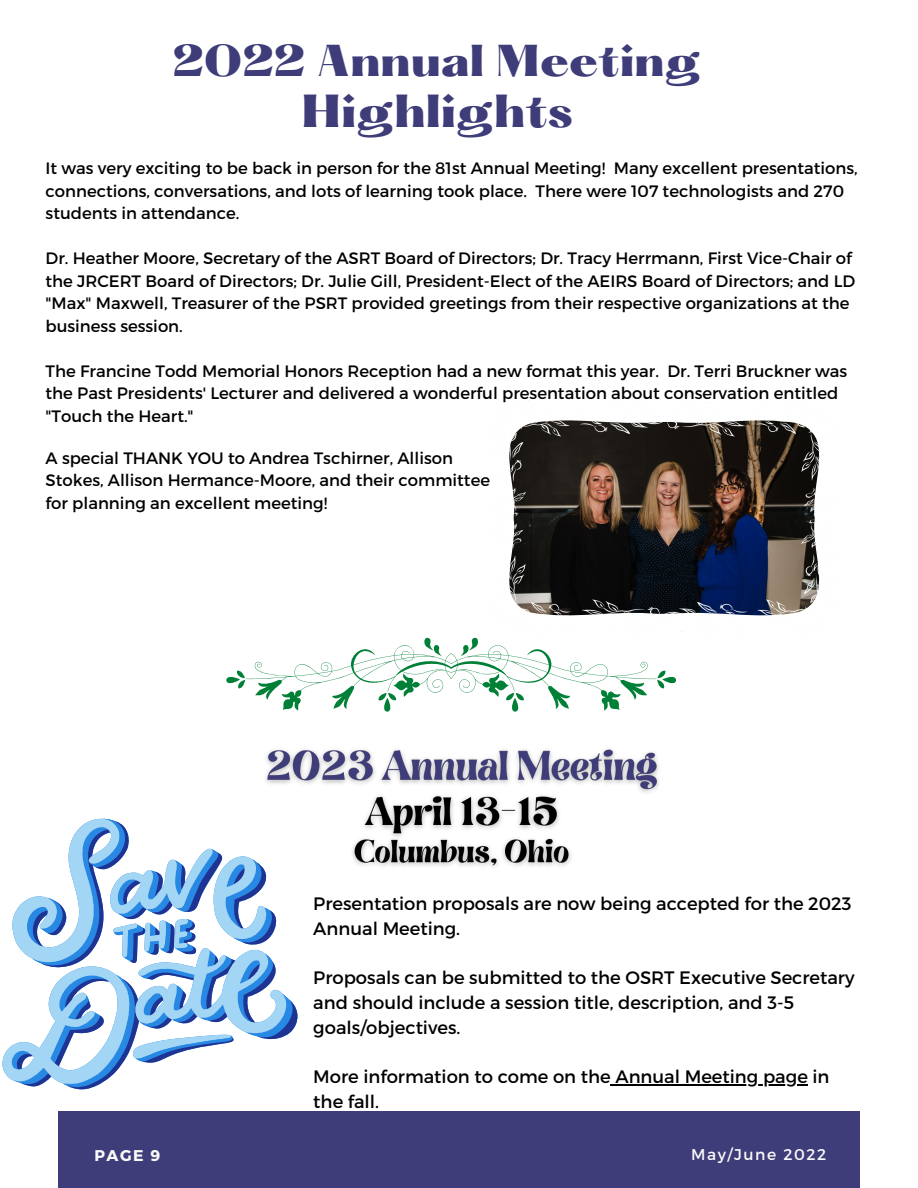
<style>
.page{position:relative;width:918px;height:1188px;background:#fff}
.page>*{position:absolute;margin:0;border:0;box-sizing:border-box;transform-origin:0 0}
.t1{font:900 40.5px "Hatton";color:#3e3c79}
.t2{font:900 39px "Hatton";color:#3e3c79}
.t3{font:18px/24.8px "Montserrat";color:#000}
.t4{font:16.5px/22.5px "Montserrat";color:#000}
.t5{font:15.6px "Montserrat";letter-spacing:.1em;color:#fafafa}
.t6{font:700 15.6px "Montserrat";color:#fafafa}
</style>
<div class="page">
<div style="left:58px;top:1112px;width:801px;height:76px;background:#3e3c79"></div>
<img style="left:712px;top:420px;width:108px;height:196px">
<svg style="left:16px;top:820px;width:282px;height:269px"></svg>
<img style="left:226px;top:400px;width:486px;height:312px">
<hr style="left:611px;top:1084px;width:197px;height:2px;background:#000">
<img style="left:257px;top:749px;width:402px;height:136px">
<p class="t2" style="left:172px;top:43px;width:531px">2022 Annual Meeting</p>
<p class="t1" style="left:301px;top:92px;width:273px">Highlights</p>
<p class="t4" style="left:46px;top:156px;width:814px">It was very exciting to be back in person for the 81st Annual Meeting! Many excellent presentations, connections, conversations, and lots of learning took place. There were 107 technologists and 270 students in attendance.</p>
<p class="t4" style="left:46px;top:246px;width:811px">Dr. Heather Moore, Secretary of the ASRT Board of Directors; Dr. Tracy Herrmann, First Vice-Chair of the JRCERT Board of Directors; Dr. Julie Gill, President-Elect of the AEIRS Board of Directors; and LD "Max" Maxwell, Treasurer of the PSRT provided greetings from their respective organizations at the business session.</p>
<p class="t4" style="left:46px;top:359px;width:803px">The Francine Todd Memorial Honors Reception had a new format this year. Dr. Terri Bruckner was the Past Presidents' Lecturer and delivered a wonderful presentation about conservation entitled "Touch the Heart."</p>
<p class="t4" style="left:46px;top:446px;width:446px">A special THANK YOU to Andrea Tschirner, Allison<br>Stokes, Allison Hermance-Moore, and their committee for planning an excellent meeting!</p>
<p class="t3" style="left:313px;top:890px;width:540px">Presentation proposals are now being accepted for the 2023<br>Annual Meeting.</p>
<p class="t3" style="left:313px;top:965px;width:543px">Proposals can be submitted to the OSRT Executive Secretary and should include a session title, description, and 3-5 goals/objectives.</p>
<p class="t3" style="left:313px;top:1064px;width:518px">More information to come on the Annual Meeting page in the fall.</p>
<p class="t6" style="left:94px;top:1145px;width:67px">PAGE 9</p>
<p class="t5" style="left:691px;top:1145px;width:137px">May/June 2022</p>
</div>
